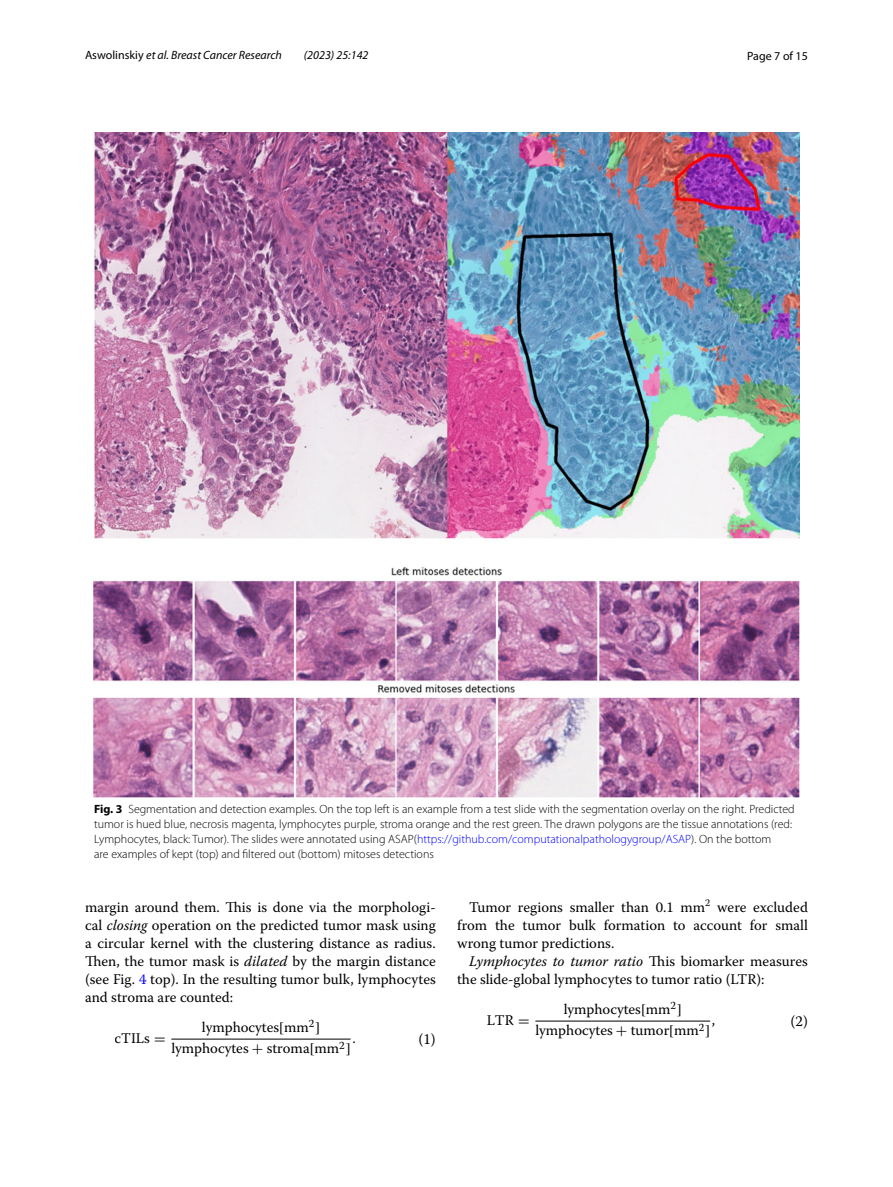
<style>
.page{position:relative;width:893px;height:1187px;background:#fff}
.page>*{position:absolute;margin:0;border:0;box-sizing:border-box;transform-origin:0 0}
.t1{font:15px "Warnock Pro";color:#000}
.t2{font:14.7px/18px "Warnock Pro";color:#000;text-align:justify}
.t3{font:14.7px/20.7px "Warnock Pro Regular 10";color:#000;text-align:center}
.t4{font:14.7px/20.7px "Warnock Pro Regular 11";color:#000;text-align:center}
.t5{font:300 12px/15px "Myriad Pro";color:#000}
.t6{font:italic 12px "Myriad Pro";color:#000}
.t7{font:12px "Myriad Pro";color:#000}
.s1{font-style:normal}
.s2{font-weight:700}
.s3{color:#00f}
.s4{font-style:italic}
.s5{font-family:"MTSYN"}
.s6{font-family:"MTSYN2"}
</style>
<div class="page">
<hr style="left:171px;top:1038px;width:180px;height:1px;background:#000">
<hr style="left:535px;top:1020px;width:175px;height:1px;background:#000">
<img style="left:94px;top:133px;width:705px;height:664px">
<p class="t6" style="left:85px;top:48px;width:198px"><span class="s1">Aswolinskiy</span> et al. Breast Cancer Research</p>
<p class="t6" style="left:304px;top:48px;width:66px">(2023) 25:142</p>
<p class="t7" style="left:747px;top:48px;width:62px">Page 7 of 15</p>
<p class="t5" style="left:94px;top:801px;width:702px"><span class="s2">Fig. 3</span> Segmentation and detection examples. On the top left is an example from a test slide with the segmentation overlay on the right. Predicted tumor is hued blue, necrosis magenta, lymphocytes purple, stroma orange and the rest green. The drawn polygons are the tissue annotations (red:<br>Lymphocytes, black: Tumor). The slides were annotated using ASAP(<span class="s3">https://github.com/computationalpathologygroup/ASAP</span>). On the bottom<br>are examples of kept (top) and filtered out (bottom) mitoses detections</p>
<p class="t2" style="left:85px;top:897px;width:352px">margin around them. This is done via the morphologi&shy;cal <span class="s4">closing</span> operation on the predicted tumor mask using a circular kernel with the clustering distance as radius.<br>Then, the tumor mask is <span class="s4">dilated</span> by the margin distance (see Fig. <span class="s3">4</span> top). In the resulting tumor bulk, lymphocytes and stroma are counted:</p>
<p class="t3" style="left:114px;top:1028px;width:52px">cTILs <span class="s5">=</span></p>
<p class="t1" style="left:419px;top:1029px;width:19px">(1)</p>
<p class="t3" style="left:171px;top:1018px;width:181px">lymphocytes<span class="s5">[</span>mm<sup>2</sup><span class="s5">] </span>lymphocytes <span class="s5">+</span> stroma<span class="s5">[</span>mm<sup>2</sup><span class="s5">]</span></p>
<p class="t3" style="left:352px;top:1028px;width:5px">.</p>
<p class="t2" style="left:457px;top:897px;width:352px;text-indent:12px">Tumor regions smaller than 0.1 mm<sup>2</sup> were excluded from the tumor bulk formation to account for small wrong tumor predictions.</p>
<p class="t2" style="left:457px;top:951px;width:352px;text-indent:12px"><span class="s4">Lymphocytes to tumor ratio</span> This biomarker measures the slide-global lymphocytes to tumor ratio (LTR):</p>
<p class="t4" style="left:487px;top:1010px;width:44px">LTR <span class="s6">=</span></p>
<p class="t1" style="left:791px;top:1011px;width:19px">(2)</p>
<p class="t4" style="left:535px;top:1000px;width:176px">lymphocytes<span class="s6">[</span>mm<sup>2</sup><span class="s6">] </span>lymphocytes <span class="s6">+</span> tumor<span class="s6">[</span>mm<sup>2</sup><span class="s6">]</span></p>
<p class="t4" style="left:712px;top:1010px;width:5px">,</p>
</div>
